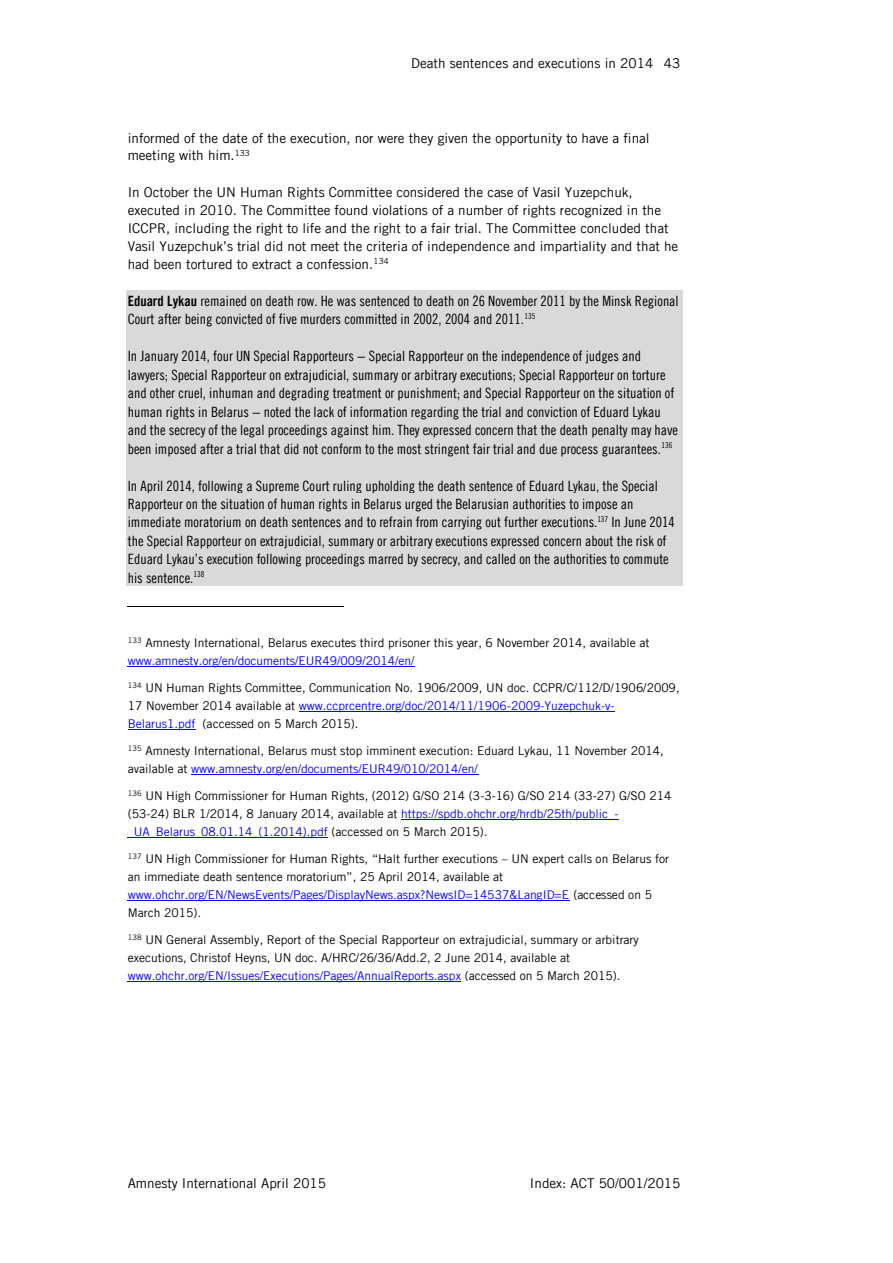
<style>
.page{position:relative;width:893px;height:1263px;background:#fff}
.page>*{position:absolute;margin:0;border:0;box-sizing:border-box;transform-origin:0 0}
.t1{font:14.25px/18.5px "Amnesty Trade Gothic Cn";color:#000}
.t2{font:13.5px/18px "Amnesty Trade Gothic";color:#000}
.t3{font:12px/18px "Amnesty Trade Gothic";color:#000}
.s1{font-weight:700}
.s2{color:#00f}
</style>
<div class="page">
<div style="left:125px;top:291px;width:557px;height:18px;background:#d9d9d9"></div>
<div style="left:125px;top:309px;width:557px;height:37px;background:#d9d9d9"></div>
<div style="left:125px;top:346px;width:557px;height:18px;background:#d9d9d9"></div>
<div style="left:125px;top:364px;width:557px;height:19px;background:#d9d9d9"></div>
<div style="left:125px;top:383px;width:557px;height:18px;background:#d9d9d9"></div>
<div style="left:125px;top:401px;width:557px;height:19px;background:#d9d9d9"></div>
<div style="left:125px;top:420px;width:557px;height:18px;background:#d9d9d9"></div>
<div style="left:125px;top:438px;width:557px;height:37px;background:#d9d9d9"></div>
<div style="left:125px;top:475px;width:557px;height:18px;background:#d9d9d9"></div>
<div style="left:125px;top:493px;width:557px;height:19px;background:#d9d9d9"></div>
<div style="left:125px;top:512px;width:557px;height:18px;background:#d9d9d9"></div>
<div style="left:125px;top:530px;width:557px;height:19px;background:#d9d9d9"></div>
<div style="left:125px;top:549px;width:557px;height:18px;background:#d9d9d9"></div>
<div style="left:125px;top:567px;width:557px;height:19px;background:#d9d9d9"></div>
<hr style="left:128px;top:606px;width:216px;height:1px;background:#000">
<hr style="left:128px;top:666px;width:287px;height:1px;background:#00f">
<hr style="left:299px;top:711px;width:315px;height:1px;background:#00f">
<hr style="left:128px;top:729px;width:67px;height:1px;background:#00f">
<hr style="left:191px;top:774px;width:287px;height:1px;background:#00f">
<hr style="left:401px;top:819px;width:217px;height:1px;background:#00f">
<hr style="left:128px;top:837px;width:200px;height:1px;background:#00f">
<hr style="left:128px;top:900px;width:441px;height:1px;background:#00f">
<hr style="left:128px;top:981px;width:333px;height:1px;background:#00f">
<p class="t2" style="left:411px;top:54px;width:243px">Death sentences and executions in 2014</p>
<p class="t2" style="left:663px;top:54px;width:18px">43</p>
<p class="t2" style="left:128px;top:129px;width:523px">informed of the date of the execution, nor were they given the opportunity to have a final meeting with him.<sup>133</sup></p>
<p class="t2" style="left:128px;top:183px;width:552px">In October the UN Human Rights Committee considered the case of Vasil Yuzepchuk, executed in 2010. The Committee found violations of a number of rights recognized in the ICCPR, including the right to life and the right to a fair trial. The Committee concluded that Vasil Yuzepchuk’s trial did not meet the criteria of independence and impartiality and that he had been tortured to extract a confession.<sup>134</sup></p>
<p class="t1" style="left:128px;top:291px;width:552px"><span class="s1">Eduard Lykau</span> remained on death row. He was sentenced to death on 26 November 2011 by the Minsk Regional<br>Court after being convicted of five murders committed in 2002, 2004 and 2011.<sup>135</sup></p>
<p class="t1" style="left:128px;top:347px;width:552px">In January 2014, four UN Special Rapporteurs − Special Rapporteur on the independence of judges and lawyers; Special Rapporteur on extrajudicial, summary or arbitrary executions; Special Rapporteur on torture and other cruel, inhuman and degrading treatment or punishment; and Special Rapporteur on the situation of human rights in Belarus − noted the lack of information regarding the trial and conviction of Eduard Lykau and the secrecy of the legal proceedings against him. They expressed concern that the death penalty may have been imposed after a trial that did not conform to the most stringent fair trial and due process guarantees.<sup>136</sup></p>
<p class="t1" style="left:128px;top:476px;width:548px">In April 2014, following a Supreme Court ruling upholding the death sentence of Eduard Lykau, the Special Rapporteur on the situation of human rights in Belarus urged the Belarusian authorities to impose an immediate moratorium on death sentences and to refrain from carrying out further executions.<sup>137</sup> In June 2014 the Special Rapporteur on extrajudicial, summary or arbitrary executions expressed concern about the risk of Eduard Lykau’s execution following proceedings marred by secrecy, and called on the authorities to commute his sentence.<sup>138</sup></p>
<p class="t3" style="left:128px;top:633px;width:523px"><sup>133</sup> Amnesty International, Belarus executes third prisoner this year, 6 November 2014, available at <span class="s2">www.amnesty.org/en/documents/EUR49/009/2014/en/</span></p>
<p class="t3" style="left:128px;top:678px;width:553px"><sup>134</sup> UN Human Rights Committee, Communication No. 1906/2009, UN doc. CCPR/C/112/D/1906/2009,<br>17 November 2014 available at <span class="s2">www.ccprcentre.org/doc/2014/11/1906-2009-Yuzepchuk-v-<br>Belarus1.pdf</span> (accessed on 5 March 2015).</p>
<p class="t3" style="left:128px;top:741px;width:537px"><sup>135</sup> Amnesty International, Belarus must stop imminent execution: Eduard Lykau, 11 November 2014, available at <span class="s2">www.amnesty.org/en/documents/EUR49/010/2014/en/</span></p>
<p class="t3" style="left:128px;top:786px;width:545px"><sup>136</sup> UN High Commissioner for Human Rights, (2012) G/SO 214 (3-3-16) G/SO 214 (33-27) G/SO 214 (53-24) BLR 1/2014, 8 January 2014, available at <span class="s2">https://spdb.ohchr.org/hrdb/25th/public_- _UA_Belarus_08.01.14_(1.2014).pdf</span> (accessed on 5 March 2015).</p>
<p class="t3" style="left:128px;top:849px;width:543px"><sup>137</sup> UN High Commissioner for Human Rights, “Halt further executions – UN expert calls on Belarus for an immediate death sentence moratorium”, 25 April 2014, available at <span class="s2">www.ohchr.org/EN/NewsEvents/Pages/DisplayNews.aspx?NewsID=14537&amp;LangID=E</span> (accessed on 5<br>March 2015).</p>
<p class="t3" style="left:128px;top:930px;width:512px"><sup>138</sup> UN General Assembly, Report of the Special Rapporteur on extrajudicial, summary or arbitrary executions, Christof Heyns, UN doc. A/HRC/26/36/Add.2, 2 June 2014, available at <span class="s2">www.ohchr.org/EN/Issues/Executions/Pages/AnnualReports.aspx</span> (accessed on 5 March 2015).</p>
<p class="t2" style="left:128px;top:1174px;width:200px">Amnesty International April 2015</p>
<p class="t2" style="left:530px;top:1174px;width:152px">Index: ACT 50/001/2015</p>
</div>
